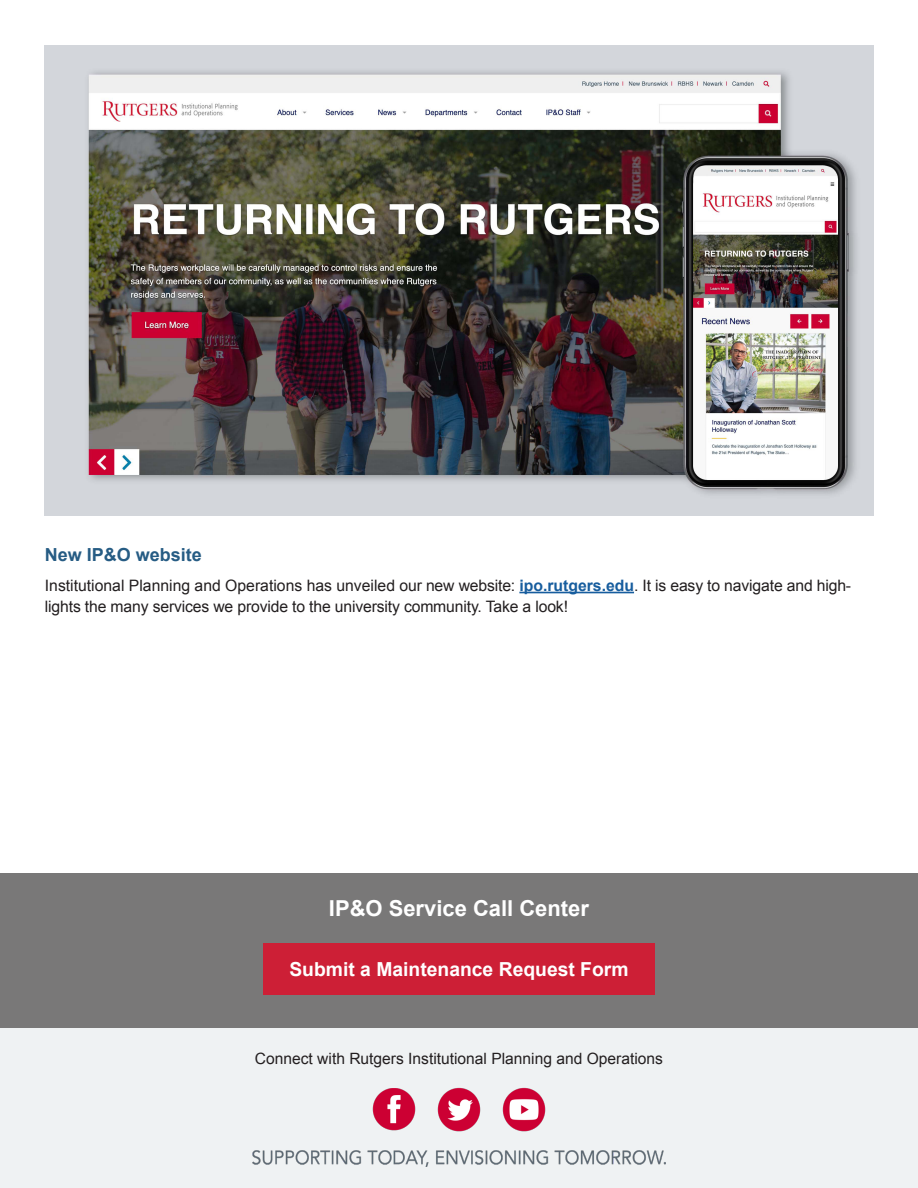
<style>
.page{position:relative;width:918px;height:1188px;background:#fff}
.page>*{position:absolute;margin:0;border:0;box-sizing:border-box;transform-origin:0 0}
.t1{font:700 21.9px "Arial";color:#fff}
.t2{font:700 19.35px "Arial";color:#fff}
.t3{font:700 18px "Arial";color:#265c84}
.t4{font:15.75px/21px "Arial";letter-spacing:-.01em;color:#231f20}
.t5{font:15.6px "Arial";color:#231f20}
.s1{font-weight:700;color:#175d9e}
</style>
<div class="page">
<div style="left:0;top:874px;width:918px;height:154px;background:#797878"></div>
<div style="left:0;top:1028px;width:918px;height:160px;background:#eff2f3"></div>
<div style="left:263px;top:943px;width:392px;height:52px;background:#cd1f36"></div>
<img style="left:373px;top:1089px;width:43px;height:42px">
<img style="left:437px;top:1088px;width:44px;height:43px">
<img style="left:502px;top:1088px;width:43px;height:43px">
<img style="left:252px;top:1150px;width:414px;height:16px">
<hr style="left:519px;top:592px;width:115px;height:1px;background:#175d9e">
<img style="left:45px;top:45px;width:828px;height:470px">
<p class="t3" style="left:45px;top:543px;width:159px">New IP&amp;O website</p>
<p class="t4" style="left:45px;top:575px;width:808px">Institutional Planning and Operations has unveiled our new website: <span class="s1">ipo.rutgers.edu</span>. It is easy to navigate and high&shy;lights the many services we provide to the university community. Take a look!</p>
<p class="t1" style="left:329px;top:894px;width:262px">IP&amp;O Service Call Center</p>
<p class="t2" style="left:289px;top:956px;width:341px">Submit a Maintenance Request Form</p>
<p class="t5" style="left:255px;top:1049px;width:410px">Connect with Rutgers Institutional Planning and Operations</p>
</div>
